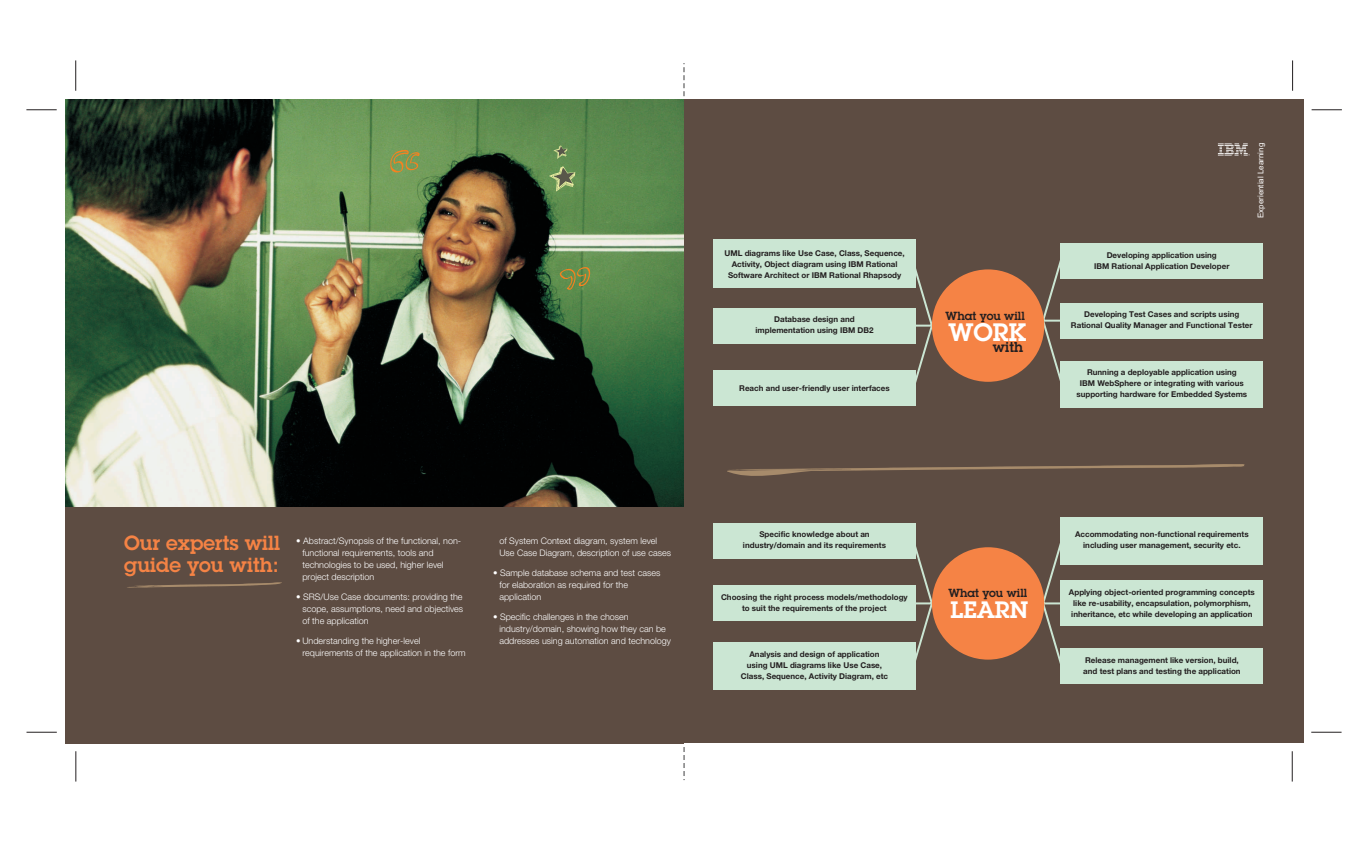
<style>
.page{position:relative;width:1368px;height:842px;background:#fff}
.page>*{position:absolute;margin:0;border:0;box-sizing:border-box;transform-origin:0 0}
.t1{font:600 24.7px "Lubalin Graph LT";color:#fff}
.t2{font:600 23.2px "Lubalin Graph LT";color:#fff}
.t3{font:600 20px/21.7px "Lubalin Graph LT";color:#f58345}
.t4{font:600 14px "Lubalin Graph LT";color:#231f20}
.t5{font:600 11.5px "Lubalin Graph LT";color:#231f20}
.t6{font:300 9px/12px "Helvetica Neue LT Std";color:#fff}
.t7{font:700 8px/11px "Helvetica Neue LT Std";color:#231f20;text-align:center}
.t8{font:8px "Arial";color:#fff}
</style>
<div class="page">
<img style="left:66px;top:100px;width:618px;height:407px">
<div style="left:66px;top:507px;width:618px;height:236px;background:#5d4c42"></div>
<div style="left:684px;top:100px;width:619px;height:643px;background:#5d4c42"></div>
<svg style="left:911px;top:546px;width:24px;height:115px"></svg>
<svg style="left:1040px;top:543px;width:24px;height:121px"></svg>
<svg style="left:127px;top:582px;width:155px;height:6px"></svg>
<svg style="left:911px;top:268px;width:24px;height:115px"></svg>
<div style="left:713px;top:239px;width:203px;height:49px;background:#cbe6d3"></div>
<div style="left:1060px;top:243px;width:203px;height:36px;background:#cbe6d3"></div>
<div style="left:713px;top:308px;width:203px;height:35px;background:#cbe6d3"></div>
<div style="left:1060px;top:361px;width:203px;height:46px;background:#cbe6d3"></div>
<div style="left:713px;top:370px;width:203px;height:36px;background:#cbe6d3"></div>
<div style="left:932px;top:547px;width:112px;height:113px;background:#f58345;border-radius:50%"></div>
<div style="left:713px;top:523px;width:203px;height:35px;background:#cbe6d3"></div>
<div style="left:1060px;top:517px;width:203px;height:47px;background:#cbe6d3"></div>
<div style="left:713px;top:585px;width:203px;height:36px;background:#cbe6d3"></div>
<div style="left:1060px;top:581px;width:203px;height:45px;background:#cbe6d3"></div>
<div style="left:713px;top:642px;width:203px;height:48px;background:#cbe6d3"></div>
<div style="left:1060px;top:648px;width:203px;height:36px;background:#cbe6d3"></div>
<svg style="left:727px;top:464px;width:518px;height:12px"></svg>
<svg style="left:1218px;top:143px;width:32px;height:13px"></svg>
<svg style="left:389px;top:148px;width:31px;height:26px"></svg>
<svg style="left:558px;top:265px;width:34px;height:25px"></svg>
<svg style="left:553px;top:145px;width:14px;height:14px"></svg>
<svg style="left:549px;top:166px;width:26px;height:25px"></svg>
<div style="left:1060px;top:303px;width:203px;height:35px;background:#cbe6d3"></div>
<svg style="left:1040px;top:260px;width:24px;height:121px"></svg>
<div style="left:932px;top:269px;width:112px;height:113px;background:#f58345;border-radius:50%"></div>
<hr style="left:75px;top:751px;width:1px;height:30px;background:#231f20">
<hr style="left:27px;top:732px;width:30px;height:1px;background:#231f20">
<hr style="left:1292px;top:751px;width:1px;height:30px;background:#231f20">
<hr style="left:1311px;top:732px;width:31px;height:1px;background:#231f20">
<svg style="left:684px;top:747px;width:1px;height:33px"></svg>
<hr style="left:75px;top:60px;width:1px;height:31px;background:#231f20">
<hr style="left:26px;top:109px;width:31px;height:1px;background:#231f20">
<hr style="left:1292px;top:60px;width:1px;height:31px;background:#231f20">
<hr style="left:1312px;top:109px;width:30px;height:1px;background:#231f20">
<svg style="left:683px;top:63px;width:2px;height:33px"></svg>
<p class="t7" style="left:725px;top:249px;width:182px">UML diagrams like Use Case, Class, Sequence,<br>Activity, Object diagram using IBM Rational<br>Software Architect or IBM Rational Rhapsody</p>
<p class="t7" style="left:755px;top:315px;width:120px">Database design and implementation using IBM DB2</p>
<p class="t7" style="left:739px;top:383px;width:152px">Reach and user-friendly user interfaces</p>
<h3 class="t5" style="left:946px;top:312px;width:81px">What you will</h3>
<h1 class="t1" style="left:948px;top:323px;width:80px">WORK</h1>
<h3 class="t4" style="left:993px;top:342px;width:32px">with</h3>
<p class="t7" style="left:1094px;top:251px;width:137px">Developing application using<br>IBM Rational Application Developer</p>
<p class="t8" style="left:1258px;top:218px;width:77px;rotate:-90deg">Experiential Learning</p>
<p class="t7" style="left:1071px;top:310px;width:183px">Developing Test Cases and scripts using<br>Rational Quality Manager and Functional Tester</p>
<p class="t7" style="left:1076px;top:368px;width:172px">Running a deployable application using<br>IBM WebSphere or integrating with various supporting hardware for Embedded Systems</p>
<h3 class="t3" style="left:124px;top:534px;width:157px">Our experts will guide you with:</h3>
<p class="t6" style="left:499px;top:536px;width:173px">of System Context diagram, system level<br>Use Case Diagram, description of use cases</p>
<p class="t6" style="left:302px;top:536px;width:160px;text-indent:-6px">• Abstract/Synopsis of the functional, non&shy;functional requirements, tools and technologies to be used, higher level project description</p>
<p class="t6" style="left:302px;top:592px;width:162px;text-align:justify;text-indent:-6px">• SRS/Use Case documents: providing the scope, assumptions, need and objectives of the application</p>
<p class="t6" style="left:302px;top:636px;width:165px;text-indent:-6px">• Understanding the higher-level requirements of the application in the form</p>
<p class="t6" style="left:499px;top:568px;width:162px;text-indent:-6px">• Sample database schema and test cases for elaboration as required for the application</p>
<p class="t6" style="left:499px;top:612px;width:173px;text-indent:-6px">• Specific challenges in the chosen industry/domain, showing how they can be addresses using automation and technology</p>
<p class="t7" style="left:743px;top:530px;width:145px">Specific knowledge about an industry/domain and its requirements</p>
<p class="t7" style="left:721px;top:593px;width:188px">Choosing the right process models/methodology to suit the requirements of the project</p>
<p class="t7" style="left:741px;top:650px;width:149px">Analysis and design of application using UML diagrams like Use Case,<br>Class, Sequence, Activity Diagram, etc</p>
<h3 class="t5" style="left:948px;top:589px;width:80px">What you will</h3>
<h2 class="t2" style="left:950px;top:601px;width:80px">LEARN</h2>
<p class="t7" style="left:1075px;top:530px;width:175px">Accommodating non-functional requirements including user management, security etc.</p>
<p class="t7" style="left:1069px;top:587px;width:187px;text-align:left">Applying object-oriented programming concepts like re-usability, encapsulation, polymorphism, inheritance, etc while developing an application</p>
<p class="t7" style="left:1083px;top:656px;width:159px;text-align:left">Release management like version, build, and test plans and testing the application</p>
</div>
